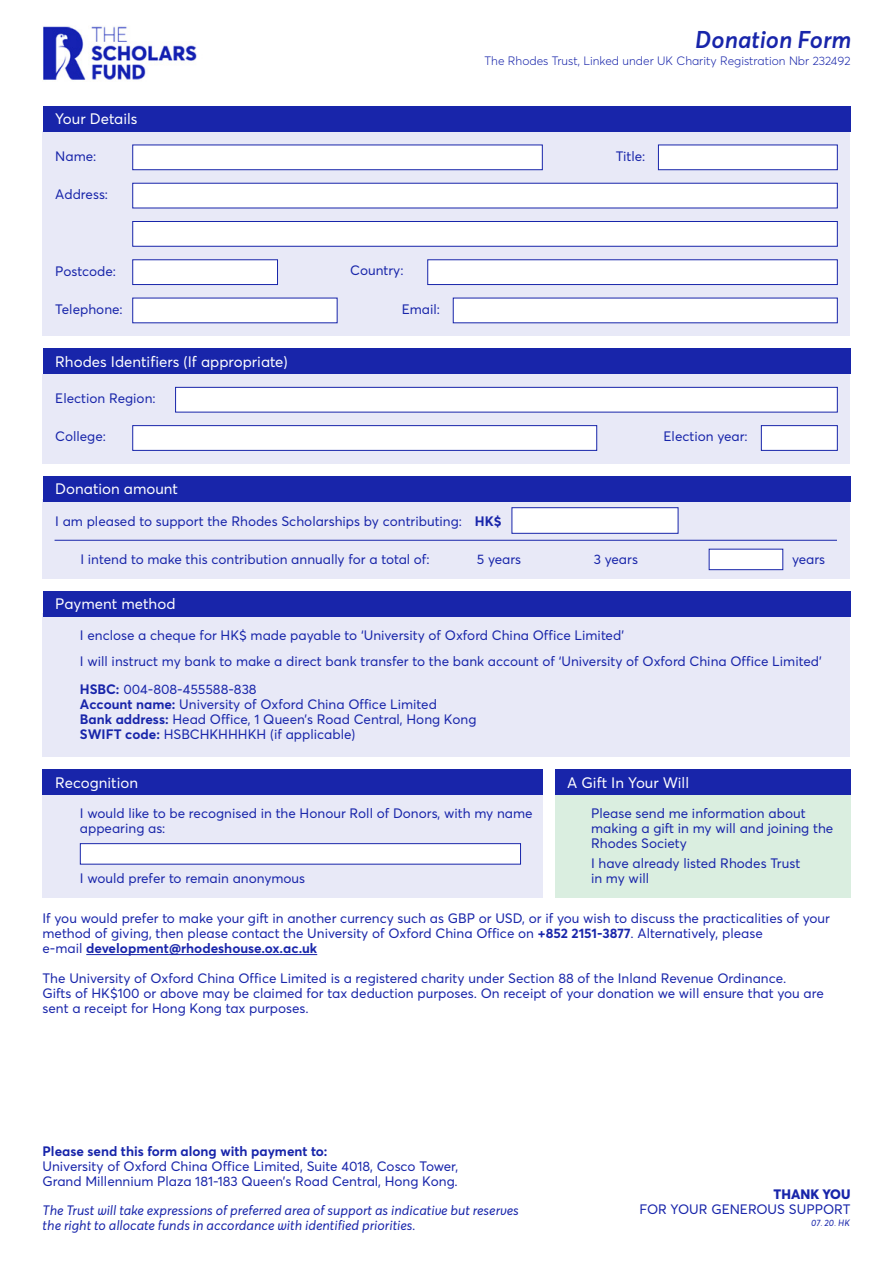
<style>
.page{position:relative;width:893px;height:1263px;background:#fff}
.page>*{position:absolute;margin:0;border:0;box-sizing:border-box;transform-origin:0 0}
.t1{font:italic 600 24px "Averta";color:#1825aa}
.t2{font:15px "Averta";color:#fff}
.Body___p{font:13.5px/15px "Averta";color:#1825aa}
.Body___p-2{font:italic 13.5px/15px "Averta";color:#1825aa}
.Body_right_align___p{font:13.5px "Averta";color:#1825aa}
.Body___p-3{font:700 13.5px "Averta";color:#1825aa}
.Small_text___p{font:300 12px "Averta";color:#1825aa}
.t3{font:italic 9px "Averta";color:#1825aa}
.s1{font-weight:700}
.s2{font-weight:800}
.s3{font-weight:300;font-style:normal}
</style>
<div class="page">
<div style="left:43px;top:132px;width:807px;height:204px;background:#e8e9f7"></div>
<div style="left:43px;top:106px;width:807px;height:26px;background:#1825aa"></div>
<div style="left:43px;top:374px;width:807px;height:89px;background:#e8e9f7"></div>
<div style="left:43px;top:349px;width:807px;height:25px;background:#1825aa"></div>
<div style="left:43px;top:499px;width:807px;height:79px;background:#e8e9f7"></div>
<div style="left:43px;top:476px;width:807px;height:26px;background:#1825aa"></div>
<div style="left:43px;top:614px;width:807px;height:143px;background:#e8e9f7"></div>
<div style="left:43px;top:591px;width:807px;height:26px;background:#1825aa"></div>
<div style="left:43px;top:795px;width:500px;height:102px;background:#e8e9f7"></div>
<div style="left:43px;top:770px;width:500px;height:25px;background:#1825aa"></div>
<div style="left:555px;top:795px;width:295px;height:102px;background:#daeee0"></div>
<div style="left:555px;top:770px;width:295px;height:25px;background:#1825aa"></div>
<hr style="left:55px;top:540px;width:782px;height:1px;background:#1825aa">
<div style="left:512px;top:507px;width:166px;height:27px;background:#fff;border:1px solid #1825aa"></div>
<img style="left:43px;top:26px;width:154px;height:54px">
<hr style="left:86px;top:954px;width:231px;height:1px;background:#1825aa">
<svg style="left:708px;top:548px;width:75px;height:22px;background:#e6e7f5"></svg>
<div style="left:132px;top:145px;width:411px;height:25px;background:#fff;border:1px solid #1825aa"></div>
<div style="left:658px;top:145px;width:180px;height:25px;background:#fff;border:1px solid #1825aa"></div>
<div style="left:427px;top:259px;width:411px;height:26px;background:#fff;border:1px solid #1825aa"></div>
<div style="left:132px;top:298px;width:206px;height:25px;background:#fff"></div>
<div style="left:453px;top:298px;width:385px;height:25px;background:#fff"></div>
<div style="left:132px;top:259px;width:146px;height:26px;background:#fff;border:1px solid #1825aa"></div>
<div style="left:132px;top:183px;width:706px;height:25px;background:#fff"></div>
<div style="left:132px;top:221px;width:706px;height:26px;background:#fff;border:1px solid #1825aa"></div>
<div style="left:175px;top:387px;width:663px;height:25px;background:#fff;border:1px solid #1825aa"></div>
<div style="left:132px;top:425px;width:465px;height:26px;background:#fff;border:1px solid #1825aa"></div>
<div style="left:761px;top:425px;width:77px;height:26px;background:#fff;border:1px solid #1825aa"></div>
<svg style="left:80px;top:843px;width:441px;height:22px;background:#e8e9f6"></svg>
<h2 class="t2" style="left:55px;top:110px;width:84px">Your Details</h2>
<h1 class="t1" style="left:695px;top:25px;width:158px">Donation Form</h1>
<p class="Small_text___p" style="left:484px;top:53px;width:367px">The Rhodes Trust, Linked under UK Charity Registration Nbr 232492</p>
<p class="Body___p" style="left:55px;top:148px;width:43px">Name:</p>
<p class="Body_right_align___p" style="left:616px;top:148px;width:31px">Title:</p>
<p class="Body___p" style="left:55px;top:187px;width:54px">Address:</p>
<p class="Body_right_align___p" style="left:55px;top:263px;width:62px">Postcode:</p>
<p class="Body___p" style="left:350px;top:263px;width:55px">Country:</p>
<p class="Body___p" style="left:55px;top:301px;width:69px">Telephone:</p>
<p class="Body_right_align___p" style="left:402px;top:301px;width:40px">Email:</p>
<h2 class="t2" style="left:55px;top:352px;width:234px">Rhodes Identifiers (If appropriate)</h2>
<p class="Body___p" style="left:55px;top:391px;width:102px">Election Region:</p>
<p class="Body___p" style="left:55px;top:429px;width:52px">College:</p>
<h2 class="t2" style="left:55px;top:480px;width:124px">Donation amount</h2>
<p class="Body___p" style="left:55px;top:514px;width:408px">I am pleased to support the Rhodes Scholarships by contributing:</p>
<p class="Body___p-3" style="left:475px;top:513px;width:28px">HK$</p>
<p class="Body_right_align___p" style="left:664px;top:428px;width:86px">Election year:</p>
<p class="Body___p" style="left:80px;top:552px;width:351px">I intend to make this contribution annually for a total of:</p>
<p class="Body___p" style="left:477px;top:552px;width:46px">5 years</p>
<p class="Body___p" style="left:594px;top:552px;width:46px">3 years</p>
<p class="Body___p" style="left:792px;top:552px;width:35px">years</p>
<h2 class="t2" style="left:55px;top:595px;width:122px">Payment method</h2>
<p class="Body___p" style="left:80px;top:628px;width:546px">I enclose a cheque for HK$ made payable to ‘University of Oxford China Office Limited’</p>
<p class="Body___p" style="left:80px;top:654px;width:743px">I will instruct my bank to make a direct bank transfer to the bank account of ‘University of Oxford China Office Limited’</p>
<p class="Body___p" style="left:80px;top:681px;width:178px"><span class="s1">HSBC:</span> 004-808-455588-838</p>
<p class="Body___p" style="left:80px;top:696px;width:398px"><span class="s1">Account name:</span> University of Oxford China Office Limited<br><span class="s1">Bank address:</span> Head Office, 1 Queen’s Road Central, Hong Kong</p>
<p class="Body___p" style="left:80px;top:726px;width:277px"><span class="s1">SWIFT code:</span> HSBCHKHHHKH (if applicable)</p>
<h2 class="t2" style="left:55px;top:773px;width:84px">Recognition</h2>
<p class="Body___p" style="left:80px;top:805px;width:454px">I would like to be recognised in the Honour Roll of Donors, with my name appearing as:</p>
<p class="Body___p" style="left:80px;top:871px;width:227px">I would prefer to remain anonymous</p>
<h2 class="t2" style="left:567px;top:773px;width:123px">A Gift In Your Will</h2>
<p class="Body___p" style="left:591px;top:805px;width:244px">Please send me information about making a gift in my will and joining the<br>Rhodes Society</p>
<p class="Body___p" style="left:591px;top:855px;width:211px">I have already listed Rhodes Trust in my will</p>
<p class="Body___p" style="left:43px;top:911px;width:789px">If you would prefer to make your gift in another currency such as GBP or USD, or if you wish to discuss the practicalities of your method of giving, then please contact the University of Oxford China Office on <span class="s1">+852 2151-3877</span>. Alternatively, please<br>e-mail <span class="s1">development@rhodeshouse.ox.ac.uk</span></p>
<p class="Body___p" style="left:43px;top:971px;width:783px">The University of Oxford China Office Limited is a registered charity under Section 88 of the Inland Revenue Ordinance.<br>Gifts of HK$100 or above may be claimed for tax deduction purposes. On receipt of your donation we will ensure that you are sent a receipt for Hong Kong tax purposes.</p>
<p class="Body___p" style="left:43px;top:1144px;width:417px"><span class="s1">Please send this form along with payment to:<br></span>University of Oxford China Office Limited, Suite 4018, Cosco Tower,</p>
<p class="Body___p" style="left:43px;top:1174px;width:417px">Grand Millennium Plaza 181-183 Queen’s Road Central, Hong Kong.</p>
<p class="Body___p-2" style="left:43px;top:1202px;width:478px">The Trust will take expressions of preferred area of support as indicative but reserves the right to allocate funds in accordance with identified priorities.</p>
<p class="Body___p" style="left:639px;top:1186px;width:212px;text-align:right"><span class="s2">THANK YOU<br></span>FOR YOUR GENEROUS SUPPORT</p>
<p class="t3" style="left:811px;top:1217px;width:40px">07<span class="s3">.</span> 20<span class="s3">.</span> HK</p>
</div>
